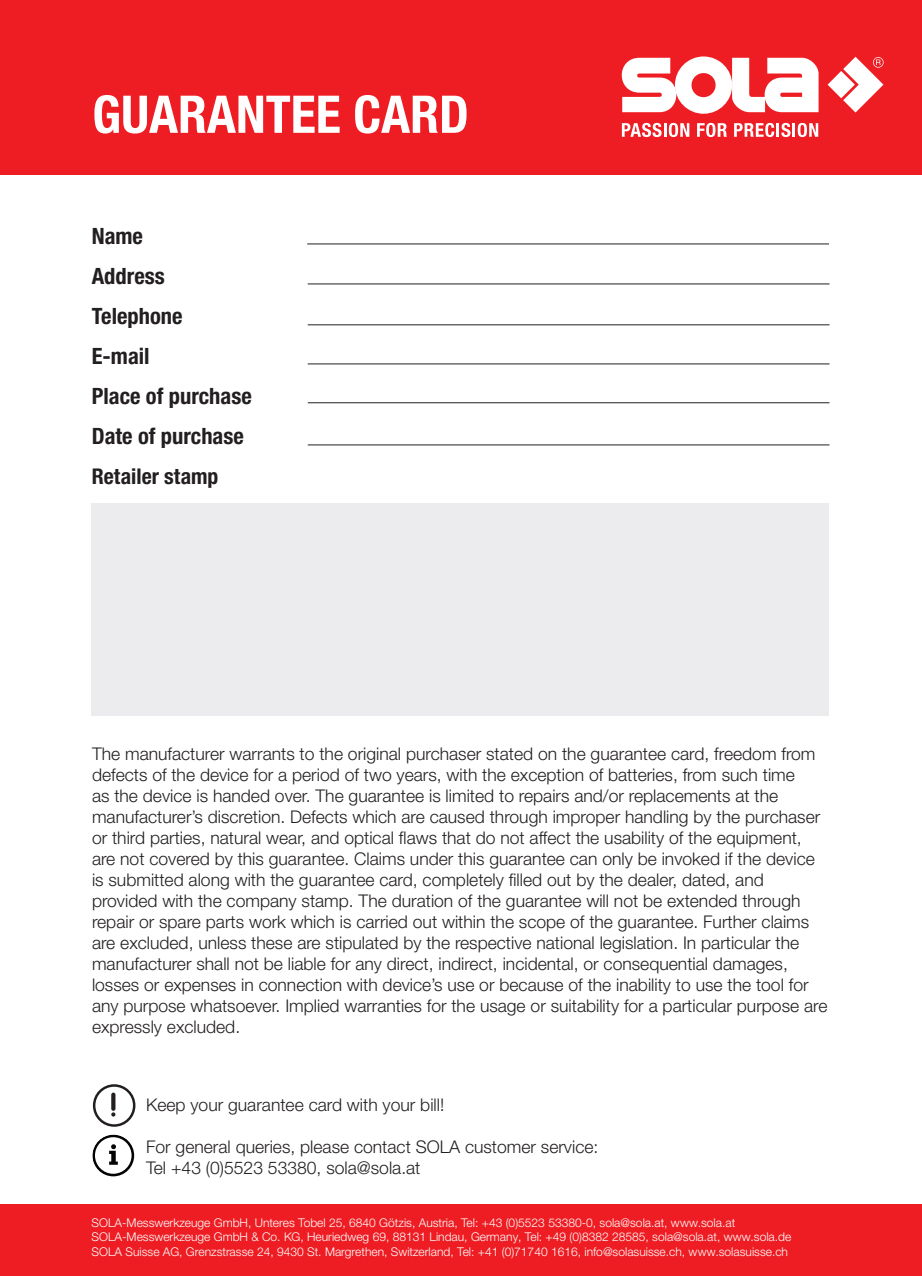
<style>
.page{position:relative;width:922px;height:1276px;background:#fff}
.page>*{position:absolute;margin:0;border:0;box-sizing:border-box;transform-origin:0 0}
.t1{font:700 condensed 52px "Helvetica Neue LTW1 G";color:#fff}
.t2{font:700 condensed 22.5px/40px "Helvetica Neue LTW1 G";color:#231f20}
.t3{font:700 condensed 21.75px "Helvetica Neue LTW1 G";color:#231f20}
.t4{font:300 17.5px/21px "Helvetica Neue LT Std";color:#231f20}
.t5{font:300 12px/14.5px "Helvetica Neue LTW1 G";color:#fff}
</style>
<div class="page">
<div style="left:0;top:0;width:921px;height:174px;background:#ee1d23"></div>
<svg style="left:621px;top:56px;width:197px;height:58px"></svg>
<svg style="left:827px;top:57px;width:56px;height:56px"></svg>
<svg style="left:621px;top:123px;width:40px;height:14px"></svg>
<hr style="left:663px;top:123px;width:3px;height:14px;background:#fff">
<svg style="left:668px;top:123px;width:21px;height:14px"></svg>
<svg style="left:697px;top:123px;width:29px;height:14px"></svg>
<svg style="left:734px;top:123px;width:40px;height:14px"></svg>
<hr style="left:776px;top:123px;width:3px;height:14px;background:#fff">
<svg style="left:781px;top:123px;width:9px;height:14px"></svg>
<hr style="left:792px;top:123px;width:3px;height:14px;background:#fff">
<svg style="left:797px;top:123px;width:21px;height:14px"></svg>
<div style="left:0;top:1204px;width:921px;height:72px;background:#ee1d23"></div>
<hr style="left:307px;top:243px;width:521px;height:1px;background:#231f20">
<hr style="left:308px;top:283px;width:521px;height:1px;background:#231f20">
<hr style="left:308px;top:324px;width:521px;height:1px;background:#231f20">
<hr style="left:308px;top:363px;width:521px;height:1px;background:#231f20">
<hr style="left:308px;top:402px;width:521px;height:1px;background:#231f20">
<div style="left:91px;top:503px;width:737px;height:213px;background:#ececee"></div>
<hr style="left:308px;top:444px;width:521px;height:1px;background:#231f20">
<svg style="left:92px;top:1134px;width:42px;height:42px"></svg>
<svg style="left:111px;top:1112px;width:4px;height:4px"></svg>
<svg style="left:111px;top:1092px;width:4px;height:18px"></svg>
<div style="left:93px;top:1084px;width:42px;height:42px;border:2px solid #231f20;border-radius:50%"></div>
<h1 class="t1" style="left:92px;top:83px;width:378px">GUARANTEE CARD</h1>
<p class="t2" style="left:92px;top:216px;width:161px">Name<br>Address<br>Telephone<br>E-mail<br>Place of purchase<br>Date of purchase</p>
<p class="t3" style="left:92px;top:464px;width:128px">Retailer stamp</p>
<p class="t4" style="left:92px;top:743px;width:736px">The manufacturer warrants to the original purchaser stated on the guarantee card, freedom from defects of the device for a period of two years, with the exception of batteries, from such time<br>as the device is handed over. The guarantee is limited to repairs and/or replacements at the manufacturer’s discretion. Defects which are caused through improper handling by the purchaser or third parties, natural wear, and optical flaws that do not affect the usability of the equipment, are not covered by this guarantee. Claims under this guarantee can only be invoked if the device is submitted along with the guarantee card, completely filled out by the dealer, dated, and provided with the company stamp. The duration of the guarantee will not be extended through repair or spare parts work which is carried out within the scope of the guarantee. Further claims are excluded, unless these are stipulated by the respective national legislation. In particular the manufacturer shall not be liable for any direct, indirect, incidental, or consequential damages, losses or expenses in connection with device’s use or because of the inability to use the tool for any purpose whatsoever. Implied warranties for the usage or suitability for a particular purpose are expressly excluded.</p>
<p class="t4" style="left:146px;top:1093px;width:299px">Keep your guarantee card with your bill!</p>
<p class="t4" style="left:146px;top:1135px;width:453px">For general queries, please contact SOLA customer service:<br>Tel +43 (0)5523 53380, sola@sola.at</p>
<p class="t5" style="left:92px;top:1215px;width:701px">SOLA-Messwerkzeuge GmbH, Unteres Tobel 25, 6840 Götzis, Austria, Tel: +43 (0)5523 53380-0, sola@sola.at, www.sola.at<br>SOLA-Messwerkzeuge GmbH &amp; Co. KG, Heuriedweg 69, 88131 Lindau, Germany, Tel: +49 (0)8382 28585, sola@sola.at, www.sola.de<br>SOLA Suisse AG, Grenzstrasse 24, 9430 St. Margrethen, Switzerland, Tel: +41 (0)71740 1616, info@solasuisse.ch, www.solasuisse.ch</p>
</div>
